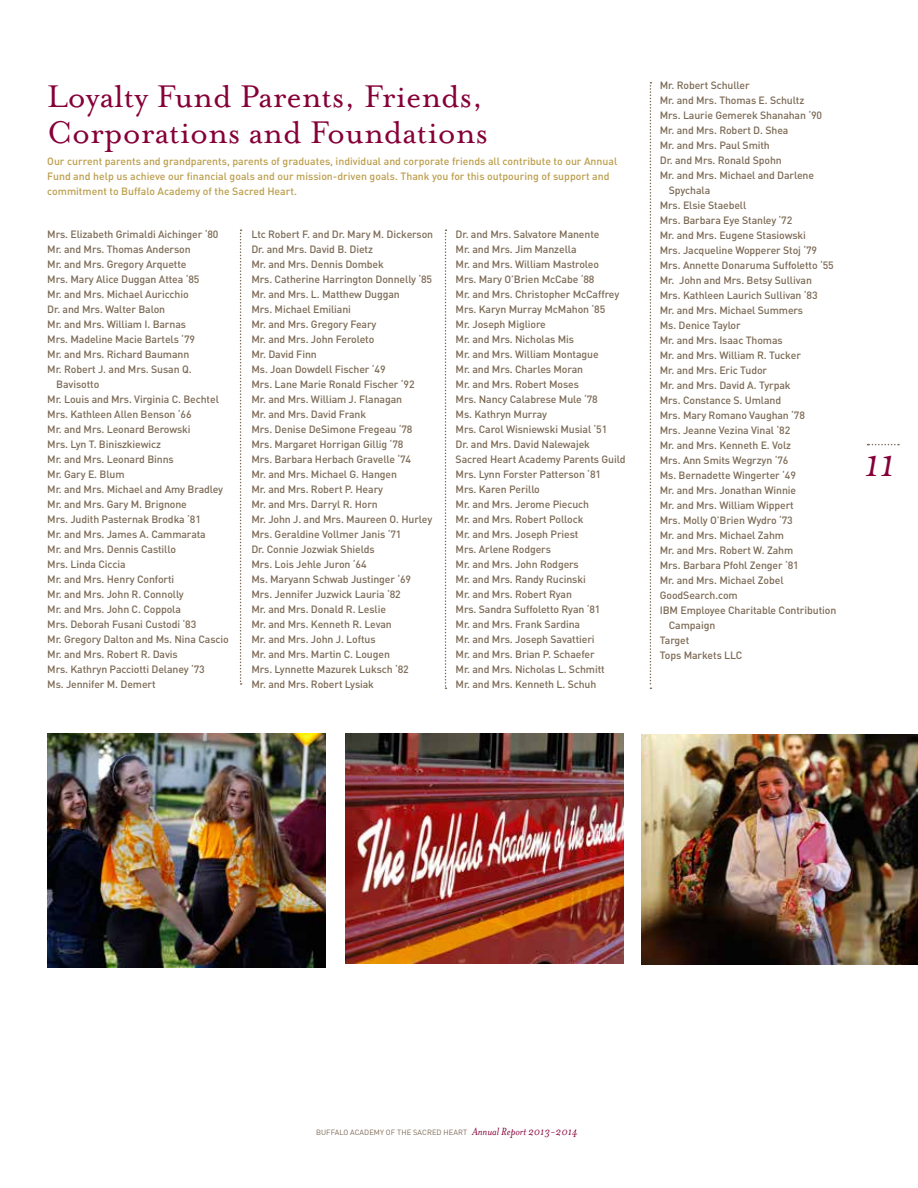
<style>
.page{position:relative;width:918px;height:1188px;background:#fff}
.page>*{position:absolute;margin:0;border:0;box-sizing:border-box;transform-origin:0 0}
.t1{font:italic 45px "Mrs Eaves";color:#860038}
.t2{font:36px/36px "Mrs Eaves Roman";color:#860038}
.t3{font:500 10.5px/15px "DIN Pro";letter-spacing:-.01em;color:#7c6a55}
.t4{font:500 10.5px/15px "DIN Pro";color:#bb9e4c}
.t5{font:7.5px "DIN Pro";letter-spacing:.01em;color:#7c6a55}
.s1{font-family:"Mrs Eaves";font-style:italic;font-size:12px;color:#860038}
</style>
<div class="page">
<img style="left:346px;top:734px;width:277px;height:230px">
<img style="left:641px;top:735px;width:277px;height:230px">
<svg style="left:867px;top:444px;width:32px;height:1px"></svg>
<svg style="left:240px;top:230px;width:2px;height:455px"></svg>
<svg style="left:445px;top:230px;width:2px;height:459px"></svg>
<svg style="left:650px;top:82px;width:1px;height:607px"></svg>
<img style="left:48px;top:734px;width:277px;height:233px">
<h2 class="t2" style="left:47px;top:79px;width:442px">Loyalty Fund Parents, Friends,<br>Corporations and Foundations</h2>
<p class="t4" style="left:47px;top:153px;width:572px">Our current parents and grandparents, parents of graduates, individual and corporate friends all contribute to our Annual<br>Fund and help us achieve our financial goals and our mission-driven goals. Thank you for this outpouring of support and commitment to Buffalo Academy of the Sacred Heart.</p>
<p class="t3" style="left:47px;top:226px;width:173px">Mrs. Elizabeth Grimaldi Aichinger ‘80</p>
<p class="t3" style="left:47px;top:241px;width:145px">Mr. and Mrs. Thomas Anderson</p>
<p class="t3" style="left:47px;top:256px;width:141px">Mr. and Mrs. Gregory Arquette</p>
<p class="t3" style="left:47px;top:271px;width:154px">Mrs. Mary Alice Duggan Attea ‘85</p>
<p class="t3" style="left:47px;top:286px;width:143px">Mr. and Mrs. Michael Auricchio</p>
<p class="t3" style="left:47px;top:301px;width:119px">Dr. and Mrs. Walter Balon</p>
<p class="t3" style="left:47px;top:316px;width:140px">Mr. and Mrs. William I. Barnas</p>
<p class="t3" style="left:47px;top:331px;width:149px">Mrs. Madeline Macie Bartels ‘79</p>
<p class="t3" style="left:47px;top:346px;width:144px">Mr. and Mrs. Richard Baumann</p>
<p class="t3" style="left:47px;top:361px;width:146px">Mr. Robert J. and Mrs. Susan Q.</p>
<p class="t3" style="left:56px;top:376px;width:45px">Bavisotto</p>
<p class="t3" style="left:47px;top:391px;width:173px">Mr. Louis and Mrs. Virginia C. Bechtel</p>
<p class="t3" style="left:47px;top:406px;width:146px">Mrs. Kathleen Allen Benson ‘66</p>
<p class="t3" style="left:47px;top:421px;width:145px">Mr. and Mrs. Leonard Berowski</p>
<p class="t3" style="left:47px;top:436px;width:115px">Mrs. Lyn T. Biniszkiewicz</p>
<p class="t3" style="left:47px;top:451px;width:128px">Mr. and Mrs. Leonard Binns</p>
<p class="t3" style="left:47px;top:466px;width:79px">Mr. Gary E. Blum</p>
<p class="t3" style="left:47px;top:481px;width:177px">Mr. and Mrs. Michael and Amy Bradley</p>
<p class="t3" style="left:47px;top:496px;width:141px">Mr. and Mrs. Gary M. Brignone</p>
<p class="t3" style="left:47px;top:511px;width:155px">Mrs. Judith Pasternak Brodka ‘81</p>
<p class="t3" style="left:47px;top:526px;width:160px">Mr. and Mrs. James A. Cammarata</p>
<p class="t3" style="left:47px;top:541px;width:130px">Mr. and Mrs. Dennis Castillo</p>
<p class="t3" style="left:47px;top:556px;width:80px">Mrs. Linda Ciccia</p>
<p class="t3" style="left:47px;top:571px;width:129px">Mr. and Mrs. Henry Conforti</p>
<p class="t3" style="left:47px;top:586px;width:138px">Mr. and Mrs. John R. Connolly</p>
<p class="t3" style="left:47px;top:601px;width:135px">Mr. and Mrs. John C. Coppola</p>
<p class="t3" style="left:47px;top:616px;width:151px">Mrs. Deborah Fusani Custodi ‘83</p>
<p class="t3" style="left:47px;top:631px;width:183px">Mr. Gregory Dalton and Ms. Nina Cascio</p>
<p class="t3" style="left:47px;top:646px;width:132px">Mr. and Mrs. Robert R. Davis</p>
<p class="t3" style="left:47px;top:661px;width:159px">Mrs. Kathryn Pacciotti Delaney ‘73</p>
<p class="t3" style="left:47px;top:676px;width:110px">Ms. Jennifer M. Demert</p>
<p class="t3" style="left:251px;top:226px;width:183px">Ltc Robert F. and Dr. Mary M. Dickerson<br>Dr. and Mrs. David B. Dietz<br>Mr. and Mrs. Dennis Dombek<br>Mrs. Catherine Harrington Donnelly ‘85<br>Mr. and Mrs. L. Matthew Duggan<br>Mrs. Michael Emiliani<br>Mr. and Mrs. Gregory Feary<br>Mr. and Mrs. John Feroleto<br>Mr. David Finn<br>Ms. Joan Dowdell Fischer ‘49<br>Mrs. Lane Marie Ronald Fischer ‘92<br>Mr. and Mrs. William J. Flanagan<br>Mr. and Mrs. David Frank<br>Mrs. Denise DeSimone Fregeau ‘78<br>Mrs. Margaret Horrigan Gillig ‘78<br>Mrs. Barbara Herbach Gravelle ‘74<br>Mr. and Mrs. Michael G. Hangen<br>Mr. and Mrs. Robert P. Heary<br>Mr. and Mrs. Darryl R. Horn<br>Mr. John J. and Mrs. Maureen O. Hurley<br>Mrs. Geraldine Vollmer Janis ‘71<br>Dr. Connie Jozwiak Shields<br>Mrs. Lois Jehle Juron ‘64<br>Ms. Maryann Schwab Justinger ‘69<br>Mrs. Jennifer Juzwick Lauria ‘82<br>Mr. and Mrs. Donald R. Leslie<br>Mr. and Mrs. Kenneth R. Levan<br>Mr. and Mrs. John J. Loftus<br>Mr. and Mrs. Martin C. Lougen<br>Mrs. Lynnette Mazurek Luksch ‘82<br>Mr. and Mrs. Robert Lysiak</p>
<p class="t3" style="left:456px;top:226px;width:172px">Dr. and Mrs. Salvatore Manente<br>Mr. and Mrs. Jim Manzella<br>Mr. and Mrs. William Mastroleo<br>Mrs. Mary O’Brien McCabe ‘88<br>Mr. and Mrs. Christopher McCaffrey<br>Mrs. Karyn Murray McMahon ‘85<br>Mr. Joseph Migliore<br>Mr. and Mrs. Nicholas Mis<br>Mr. and Mrs. William Montague<br>Mr. and Mrs. Charles Moran<br>Mr. and Mrs. Robert Moses<br>Mrs. Nancy Calabrese Mule ‘78<br>Ms. Kathryn Murray<br>Mrs. Carol Wisniewski Musial ‘51<br>Dr. and Mrs. David Nalewajek<br>Sacred Heart Academy Parents Guild<br>Mrs. Lynn Forster Patterson ‘81<br>Mrs. Karen Perillo<br>Mr. and Mrs. Jerome Piecuch<br>Mr. and Mrs. Robert Pollock<br>Mr. and Mrs. Joseph Priest<br>Mrs. Arlene Rodgers<br>Mr. and Mrs. John Rodgers<br>Mr. and Mrs. Randy Rucinski<br>Mr. and Mrs. Robert Ryan<br>Mrs. Sandra Suffoletto Ryan ‘81<br>Mr. and Mrs. Frank Sardina<br>Mr. and Mrs. Joseph Savattieri<br>Mr. and Mrs. Brian P. Schaefer<br>Mr. and Mrs. Nicholas L. Schmitt<br>Mr. and Mrs. Kenneth L. Schuh</p>
<p class="t3" style="left:660px;top:77px;width:91px">Mr. Robert Schuller</p>
<p class="t3" style="left:660px;top:92px;width:146px">Mr. and Mrs. Thomas E. Schultz</p>
<p class="t3" style="left:660px;top:107px;width:164px">Mrs. Laurie Gemerek Shanahan ‘90</p>
<p class="t3" style="left:660px;top:122px;width:130px">Mr. and Mrs. Robert D. Shea</p>
<p class="t3" style="left:660px;top:137px;width:112px">Mr. and Mrs. Paul Smith</p>
<p class="t3" style="left:660px;top:152px;width:124px">Dr. and Mrs. Ronald Spohn</p>
<p class="t3" style="left:660px;top:167px;width:156px">Mr. and Mrs. Michael and Darlene</p>
<p class="t3" style="left:669px;top:182px;width:43px">Spychala</p>
<p class="t3" style="left:660px;top:197px;width:88px">Mrs. Elsie Staebell</p>
<p class="t3" style="left:660px;top:212px;width:134px">Mrs. Barbara Eye Stanley ‘72</p>
<p class="t3" style="left:660px;top:227px;width:148px">Mr. and Mrs. Eugene Stasiowski</p>
<p class="t3" style="left:660px;top:242px;width:159px">Mrs. Jacqueline Wopperer Stoj ‘79</p>
<p class="t3" style="left:660px;top:257px;width:176px">Mrs. Annette Donaruma Suffoletto ‘55</p>
<p class="t3" style="left:660px;top:272px;width:154px">Mr. John and Mrs. Betsy Sullivan</p>
<p class="t3" style="left:660px;top:287px;width:159px">Mrs. Kathleen Laurich Sullivan ‘83</p>
<p class="t3" style="left:660px;top:302px;width:145px">Mr. and Mrs. Michael Summers</p>
<p class="t3" style="left:660px;top:317px;width:82px">Ms. Denice Taylor</p>
<p class="t3" style="left:660px;top:332px;width:124px">Mr. and Mrs. Isaac Thomas</p>
<p class="t3" style="left:660px;top:347px;width:143px">Mr. and Mrs. William R. Tucker</p>
<p class="t3" style="left:660px;top:362px;width:109px">Mr. and Mrs. Eric Tudor</p>
<p class="t3" style="left:660px;top:377px;width:132px">Mr. and Mrs. David A. Tyrpak</p>
<p class="t3" style="left:660px;top:392px;width:123px">Mrs. Constance S. Umland</p>
<p class="t3" style="left:660px;top:407px;width:147px">Mrs. Mary Romano Vaughan ‘78</p>
<p class="t3" style="left:660px;top:422px;width:132px">Mrs. Jeanne Vezina Vinal ‘82</p>
<p class="t3" style="left:660px;top:437px;width:133px">Mr. and Mrs. Kenneth E. Volz</p>
<p class="t3" style="left:660px;top:452px;width:130px">Mrs. Ann Smits Wegrzyn ‘76</p>
<p class="t3" style="left:660px;top:467px;width:138px">Ms. Bernadette Wingerter ‘49</p>
<p class="t3" style="left:660px;top:482px;width:138px">Mr. and Mrs. Jonathan Winnie</p>
<p class="t3" style="left:660px;top:497px;width:135px">Mr. and Mrs. William Wippert</p>
<p class="t3" style="left:660px;top:512px;width:135px">Mrs. Molly O’Brien Wydro ‘73</p>
<p class="t3" style="left:660px;top:527px;width:126px">Mr. and Mrs. Michael Zahm</p>
<p class="t3" style="left:660px;top:542px;width:135px">Mr. and Mrs. Robert W. Zahm</p>
<p class="t3" style="left:660px;top:557px;width:141px">Mrs. Barbara Pfohl Zenger ‘81</p>
<p class="t3" style="left:660px;top:572px;width:125px">Mr. and Mrs. Michael Zobel</p>
<p class="t3" style="left:660px;top:587px;width:79px">GoodSearch.com</p>
<p class="t3" style="left:660px;top:602px;width:178px">IBM Employee Charitable Contribution</p>
<p class="t3" style="left:669px;top:617px;width:48px">Campaign</p>
<p class="t3" style="left:660px;top:632px;width:31px">Target</p>
<p class="t3" style="left:660px;top:647px;width:84px">Tops Markets LLC</p>
<h1 class="t1" style="left:864px;top:438px;width:33px">11</h1>
<p class="t5" style="left:316px;top:1127px;width:263px">BUFFALO ACADEMY OF THE SACRED HEART <span class="s1">Annual Report 2013-2014</span></p>
</div>
